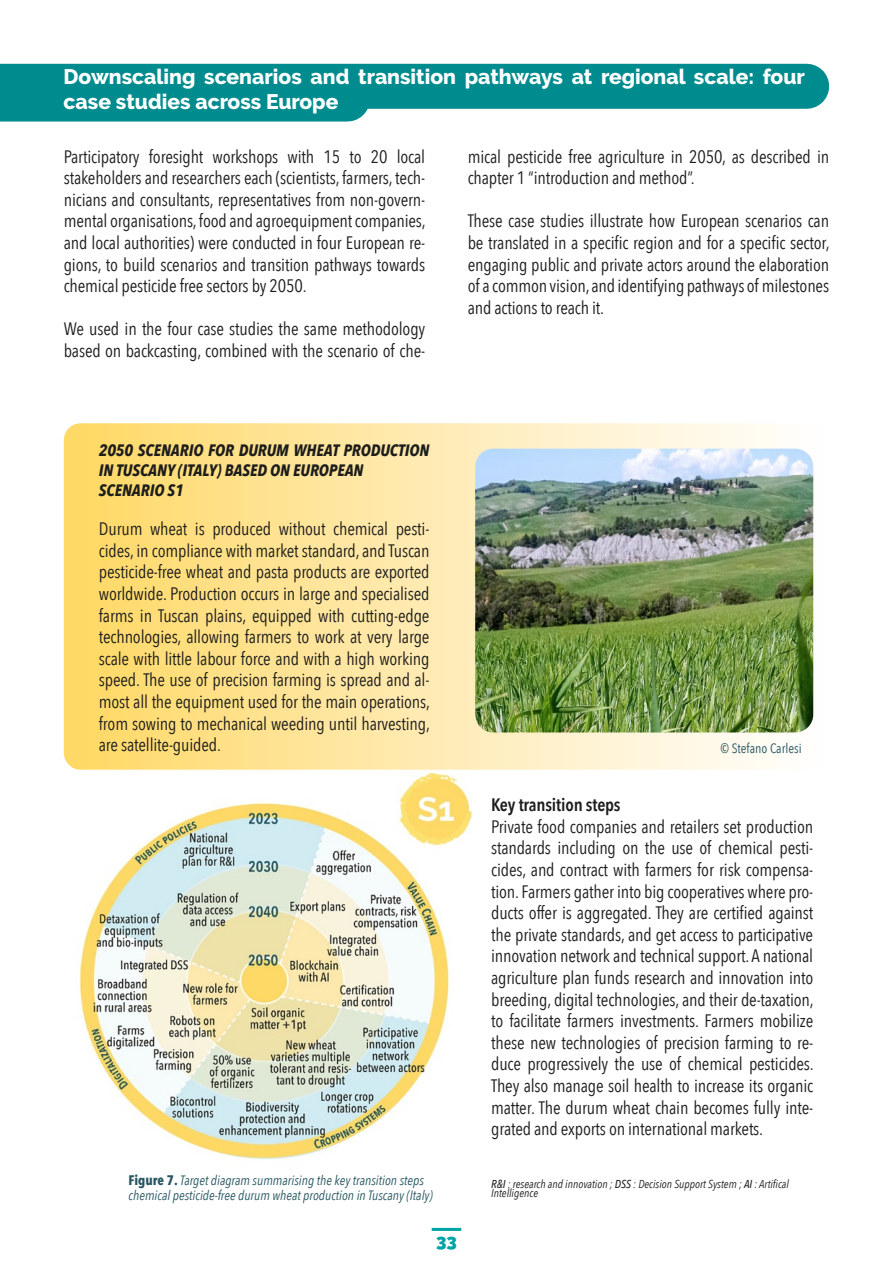
<style>
.page{position:relative;width:893px;height:1263px;background:#fff}
.page>*{position:absolute;margin:0;border:0;box-sizing:border-box;transform-origin:0 0}
.t1{font:800 21px/25.2px "Raleway";color:#fff}
.t2{font:18px/21.6px "Avenir Next Condensed";letter-spacing:-.01em;color:#1d1d1b;text-align:justify}
.t3{font:600 18px "Avenir Next Condensed";letter-spacing:-.01em;color:#1d1d1b}
.t4{font:900 18px "Raleway";color:#00a3a6}
.t5{font:italic 700 16.5px/19.5px "Avenir Next Condensed";color:#1d1d1b}
.t6{font:italic 13.5px/15px "Avenir Next Condensed";color:#275662}
.t7{font:13.5px "Avenir Next Condensed";color:#275662}
.t8{font:italic 11.4px/9.1px "Avenir Next Condensed";color:#1d1d1b}
.s1{font-weight:700;font-style:normal;font-size:13.8px}
.s2{font-weight:500}
</style>
<div class="page">
<hr style="left:432px;top:1228px;width:29px;height:3px;background:#00a3a6">
<img style="left:79px;top:772px;width:393px;height:387px">
<div style="left:0;top:64px;width:807px;height:45px;background:#008c8e"></div>
<div style="left:0;top:77px;width:347px;height:45px;background:#008c8e"></div>
<svg style="left:64px;top:423px;width:750px;height:347px;background:#fee59a"></svg>
<img style="left:475px;top:449px;width:338px;height:283px">
<p class="t1" style="left:64px;top:64px;width:743px">Downscaling scenarios and transition pathways at regional scale: four case studies across Europe</p>
<p class="t2" style="left:64px;top:145px;width:363px">Participatory foresight workshops with 15 to 20 local stakeholders and researchers each (scientists, farmers, tech&shy;nicians and consultants, representatives from non-govern&shy;mental organisations, food and agroequipment companies, and local authorities) were conducted in four European re&shy;gions, to build scenarios and transition pathways towards chemical pesticide free sectors by 2050.</p>
<p class="t2" style="left:64px;top:317px;width:363px">We used in the four case studies the same methodology based on backcasting, combined with the scenario of che-</p>
<p class="t2" style="left:468px;top:145px;width:363px">mical pesticide free agriculture in 2050, as described in chapter 1 “introduction and method”.</p>
<p class="t2" style="left:468px;top:209px;width:363px">These case studies illustrate how European scenarios can be translated in a specific region and for a specific sector, engaging public and private actors around the elaboration of a common vision, and identifying pathways of milestones and actions to reach it.</p>
<p class="t5" style="left:99px;top:441px;width:332px">2050 SCENARIO FOR DURUM WHEAT PRODUCTION<br>IN TUSCANY (ITALY) BASED ON EUROPEAN</p>
<p class="t5" style="left:99px;top:480px;width:86px">SCENARIO S1</p>
<p class="t2" style="left:99px;top:517px;width:333px">Durum wheat is produced without chemical pesti&shy;cides, in compliance with market standard, and Tuscan pesticide-free wheat and pasta products are exported worldwide. Production occurs in large and specialised farms in Tuscan plains, equipped with cutting-edge technologies, allowing farmers to work at very large scale with little labour force and with a high working speed. The use of precision farming is spread and al&shy;most all the equipment used for the main operations, from sowing to mechanical weeding until harvesting, are satellite-guided.</p>
<p class="t6" style="left:129px;top:1173px;width:306px"><span class="s1">Figure 7.</span> Target diagram summarising the key transition steps chemical pesticide-free durum wheat production in Tuscany (Italy)</p>
<p class="t4" style="left:436px;top:1230px;width:22px">33</p>
<p class="t7" style="left:721px;top:736px;width:83px">© Stefano Carlesi</p>
<p class="t3" style="left:491px;top:789px;width:131px">Key transition steps</p>
<p class="t2" style="left:491px;top:815px;width:324px">Private food companies and retailers set production standards including on the use of chemical pesti&shy;cides, and contract with farmers for risk compensa&shy;tion. Farmers gather into big cooperatives where pro&shy;ducts offer is aggregated. They are certified against the private standards, and get access to participative innovation network and technical support. A national agriculture plan funds research and innovation into breeding, digital technologies, and their de-taxation, to facilitate farmers investments. Farmers mobilize these new technologies of precision farming to re&shy;duce progressively the use of chemical pesticides.<br>They also manage soil health to increase its organic matter. The durum wheat chain becomes fully inte&shy;grated and exports on international markets.</p>
<p class="t8" style="left:491px;top:1179px;width:299px"><span class="s2">R&amp;I</span> : research and innovation ; <span class="s2">DSS</span> : Decision Support System ; <span class="s2">AI</span> : Artifical<br>Intelligence</p>
</div>
